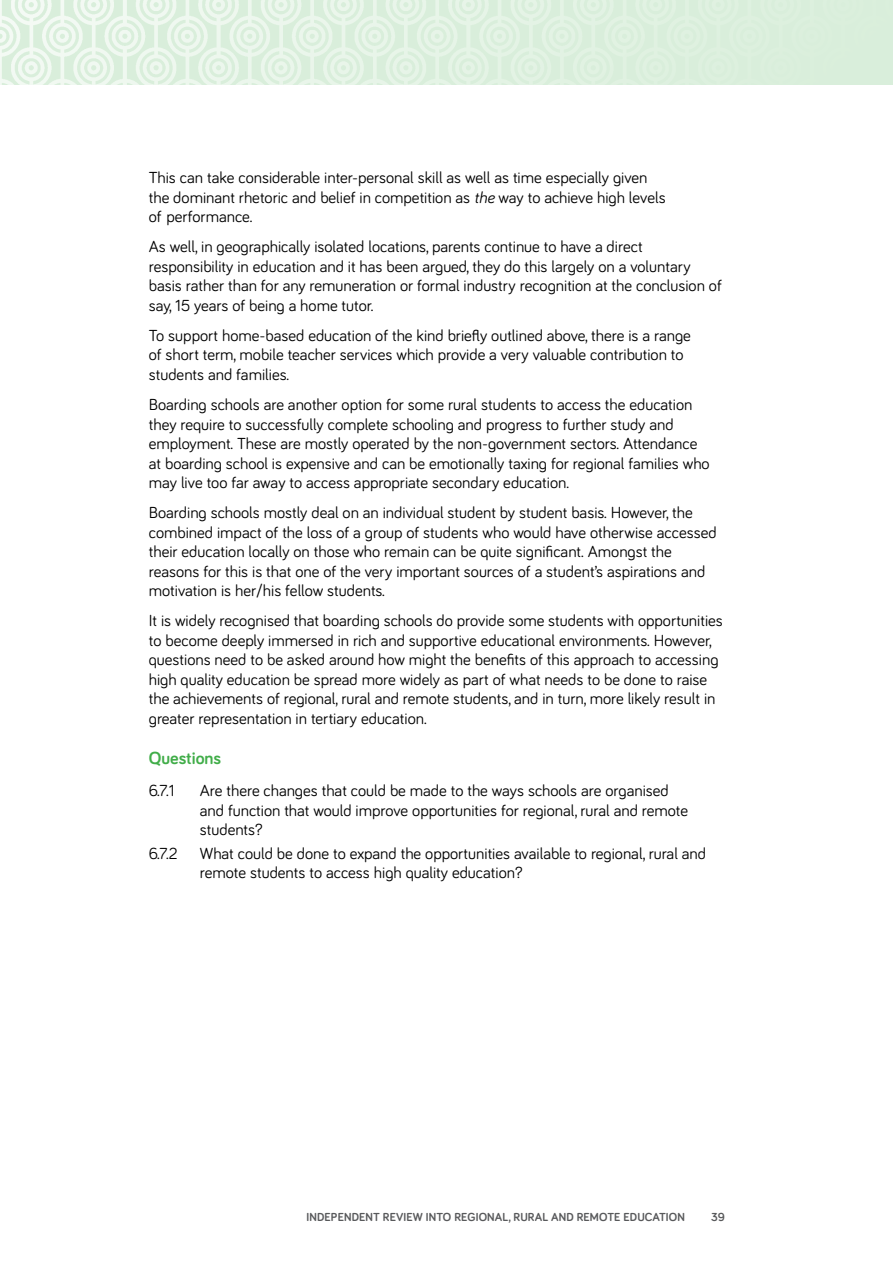
<style>
.page{position:relative;width:893px;height:1263px;background:#fff}
.page>*{position:absolute;margin:0;border:0;box-sizing:border-box;transform-origin:0 0}
.t1{font:700 18px "Bariol";color:#41ad49}
.Body{font:16.5px/19.5px "Bariol";color:#000}
.Questions{font:16.5px/19.5px "Bariol";color:#000}
.t2{font:700 12px "Bariol";letter-spacing:.01em;color:#58595b}
.s1{font-style:italic}
</style>
<div class="page">
<img style="left:0;top:0;width:893px;height:85px">
<p class="Body" style="left:149px;top:167px;width:518px">This can take considerable inter-personal skill as well as time especially given the dominant rhetoric and belief in competition as <span class="s1">the</span> way to achieve high levels of performance.</p>
<p class="Body" style="left:149px;top:236px;width:574px">As well, in geographically isolated locations, parents continue to have a direct responsibility in education and it has been argued, they do this largely on a voluntary basis rather than for any remuneration or formal industry recognition at the conclusion of say, 15 years of being a home tutor.</p>
<p class="Body" style="left:149px;top:325px;width:543px">To support home-based education of the kind briefly outlined above, there is a range of short term, mobile teacher services which provide a very valuable contribution to students and families.</p>
<p class="Body" style="left:149px;top:394px;width:562px">Boarding schools are another option for some rural students to access the education they require to successfully complete schooling and progress to further study and employment. These are mostly operated by the non-government sectors. Attendance at boarding school is expensive and can be emotionally taxing for regional families who may live too far away to access appropriate secondary education.</p>
<p class="Body" style="left:149px;top:502px;width:569px">Boarding schools mostly deal on an individual student by student basis. However, the combined impact of the loss of a group of students who would have otherwise accessed their education locally on those who remain can be quite significant. Amongst the reasons for this is that one of the very important sources of a student’s aspirations and motivation is her/his fellow students.</p>
<p class="Body" style="left:149px;top:610px;width:576px">It is widely recognised that boarding schools do provide some students with opportunities to become deeply immersed in rich and supportive educational environments. However, questions need to be asked around how might the benefits of this approach to accessing high quality education be spread more widely as part of what needs to be done to raise the achievements of regional, rural and remote students, and in turn, more likely result in greater representation in tertiary education.</p>
<h3 class="t1" style="left:149px;top:745px;width:74px">Questions</h3>
<p class="Questions" style="left:149px;top:780px;width:27px">6.7.1</p>
<p class="Questions" style="left:200px;top:780px;width:490px">Are there changes that could be made to the ways schools are organised and function that would improve opportunities for regional, rural and remote students?</p>
<p class="Questions" style="left:149px;top:843px;width:30px">6.7.2</p>
<p class="Questions" style="left:200px;top:843px;width:508px">What could be done to expand the opportunities available to regional, rural and remote students to access high quality education?</p>
<p class="t2" style="left:307px;top:1209px;width:380px">INDEPENDENT REVIEW INTO REGIONAL, RURAL AND REMOTE EDUCATION</p>
<p class="t2" style="left:711px;top:1209px;width:15px">39</p>
</div>
